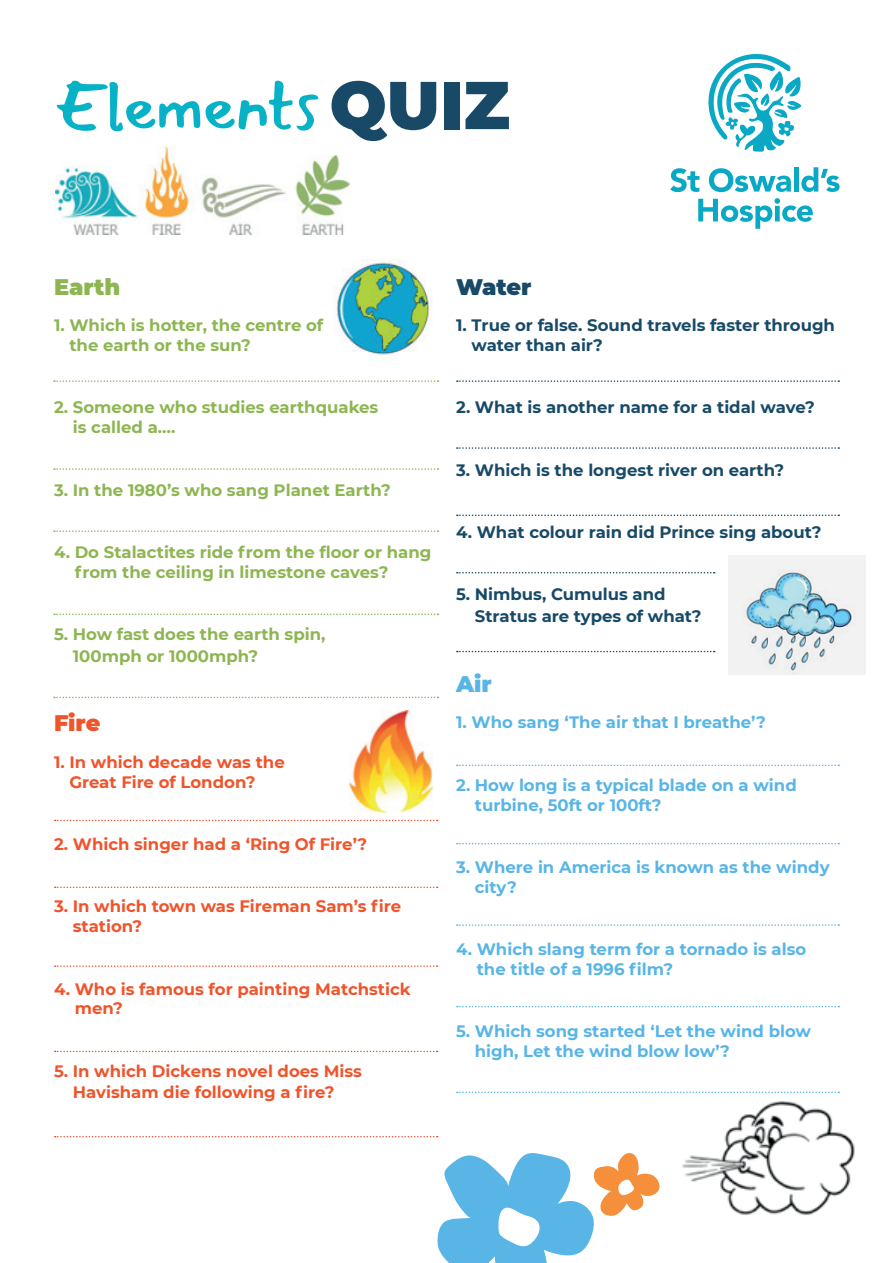
<style>
.page{position:relative;width:893px;height:1263px;background:#fff}
.page>*{position:absolute;margin:0;border:0;box-sizing:border-box;transform-origin:0 0}
.t1{font:67.5px "Mansalva";color:#07b2c7}
.t2{font:900 22.5px "Montserrat";color:#8db652}
.t3{font:900 22.5px "Montserrat";letter-spacing:-.005em;color:#184a67}
.t4{font:900 22.5px "Montserrat";color:#f0542b}
.t5{font:900 22.5px "Montserrat";color:#58b5e6}
.t6{font:700 16.5px/19.8px "Montserrat";color:#58b5e6}
.t7{font:700 16.5px/19.8px "Montserrat";color:#8db652}
.t8{font:700 16.5px/19.8px "Montserrat";color:#f0542b}
.t9{font:700 16.5px/19.8px "Montserrat";color:#184a67}
.s1{font-family:"Montserrat";font-weight:900;color:#184a67}
</style>
<div class="page">
<svg style="left:670px;top:168px;width:29px;height:24px"></svg>
<svg style="left:709px;top:168px;width:82px;height:24px"></svg>
<div style="left:794px;top:167px;width:5px;height:25px;background:#09a8c4"></div>
<svg style="left:801px;top:167px;width:39px;height:25px"></svg>
<svg style="left:698px;top:198px;width:115px;height:31px"></svg>
<svg style="left:708px;top:54px;width:93px;height:98px"></svg>
<svg style="left:437px;top:1153px;width:223px;height:110px"></svg>
<svg style="left:54px;top:380px;width:384px;height:2px"></svg>
<svg style="left:457px;top:380px;width:382px;height:2px"></svg>
<svg style="left:457px;top:764px;width:382px;height:2px"></svg>
<svg style="left:55px;top:820px;width:383px;height:1px"></svg>
<svg style="left:54px;top:468px;width:384px;height:2px"></svg>
<svg style="left:457px;top:447px;width:382px;height:2px"></svg>
<svg style="left:457px;top:843px;width:382px;height:1px"></svg>
<svg style="left:55px;top:886px;width:383px;height:2px"></svg>
<svg style="left:54px;top:530px;width:384px;height:2px"></svg>
<svg style="left:457px;top:514px;width:382px;height:2px"></svg>
<svg style="left:457px;top:924px;width:382px;height:2px"></svg>
<svg style="left:55px;top:965px;width:383px;height:2px"></svg>
<svg style="left:54px;top:613px;width:384px;height:2px"></svg>
<svg style="left:457px;top:572px;width:258px;height:1px"></svg>
<svg style="left:457px;top:1006px;width:382px;height:1px"></svg>
<svg style="left:55px;top:1051px;width:383px;height:1px"></svg>
<svg style="left:54px;top:697px;width:384px;height:1px"></svg>
<svg style="left:457px;top:651px;width:258px;height:1px"></svg>
<svg style="left:457px;top:1091px;width:382px;height:2px"></svg>
<svg style="left:55px;top:1136px;width:383px;height:1px"></svg>
<img style="left:682px;top:1102px;width:173px;height:113px">
<img style="left:729px;top:556px;width:136px;height:118px">
<img style="left:349px;top:711px;width:84px;height:102px">
<img style="left:334px;top:260px;width:99px;height:95px">
<img style="left:56px;top:147px;width:293px;height:88px">
<h1 class="t1" style="left:53px;top:54px;width:458px">Elements <span class="s1">QUIZ</span></h1>
<h2 class="t2" style="left:54px;top:270px;width:68px">Earth</h2>
<p class="t7" style="left:69px;top:315px;width:255px;text-indent:-15px">1. Which is hotter, the centre of the earth or the sun?</p>
<p class="t7" style="left:73px;top:397px;width:307px;text-indent:-19px">2. Someone who studies earthquakes is called a….</p>
<p class="t7" style="left:54px;top:479px;width:338px">3. In the 1980’s who sang Planet Earth?</p>
<p class="t7" style="left:75px;top:541px;width:358px;text-indent:-21px">4. Do Stalactites ride from the floor or hang from the ceiling in limestone caves?</p>
<p class="t7" style="left:73px;top:622px;width:254px;line-height:21.6px;text-indent:-19px">5. How fast does the earth spin,<br>100mph or 1000mph?</p>
<h2 class="t4" style="left:54px;top:706px;width:48px">Fire</h2>
<p class="t8" style="left:69px;top:751px;width:217px;text-indent:-15px">1. In which decade was the<br>Great Fire of London?</p>
<p class="t8" style="left:54px;top:833px;width:315px">2. Which singer had a ‘Ring Of Fire’?</p>
<p class="t8" style="left:73px;top:896px;width:330px;text-indent:-19px">3. In which town was Fireman Sam’s fire station?</p>
<p class="t8" style="left:75px;top:978px;width:337px;text-indent:-21px">4. Who is famous for painting Matchstick men?</p>
<p class="t8" style="left:54px;top:1059px;width:309px;line-height:21.6px;text-align:center">5. In which Dickens novel does Miss<br>Havisham die following a fire?</p>
<h2 class="t3" style="left:456px;top:270px;width:77px">Water</h2>
<p class="t9" style="left:472px;top:315px;width:365px;text-indent:-15px">1. True or false. Sound travels faster through water than air?</p>
<p class="t9" style="left:456px;top:397px;width:360px">2. What is another name for a tidal wave?</p>
<p class="t9" style="left:456px;top:459px;width:330px">3. Which is the longest river on earth?</p>
<p class="t9" style="left:456px;top:521px;width:367px">4. What colour rain did Prince sing about?</p>
<p class="t9" style="left:475px;top:583px;width:228px;line-height:21.6px;text-indent:-19px">5. Nimbus, Cumulus and<br>Stratus are types of what?</p>
<h2 class="t5" style="left:456px;top:667px;width:37px">Air</h2>
<p class="t6" style="left:456px;top:712px;width:311px">1. Who sang ‘The air that I breathe’?</p>
<p class="t6" style="left:475px;top:774px;width:323px;text-indent:-19px">2. How long is a typical blade on a wind turbine, 50ft or 100ft?</p>
<p class="t6" style="left:475px;top:856px;width:356px;text-indent:-19px">3. Where in America is known as the windy city?</p>
<p class="t6" style="left:477px;top:938px;width:331px;text-indent:-21px">4. Which slang term for a tornado is also the title of a 1996 film?</p>
<p class="t6" style="left:475px;top:1020px;width:338px;text-indent:-19px">5. Which song started ‘Let the wind blow high, Let the wind blow low’?</p>
</div>
